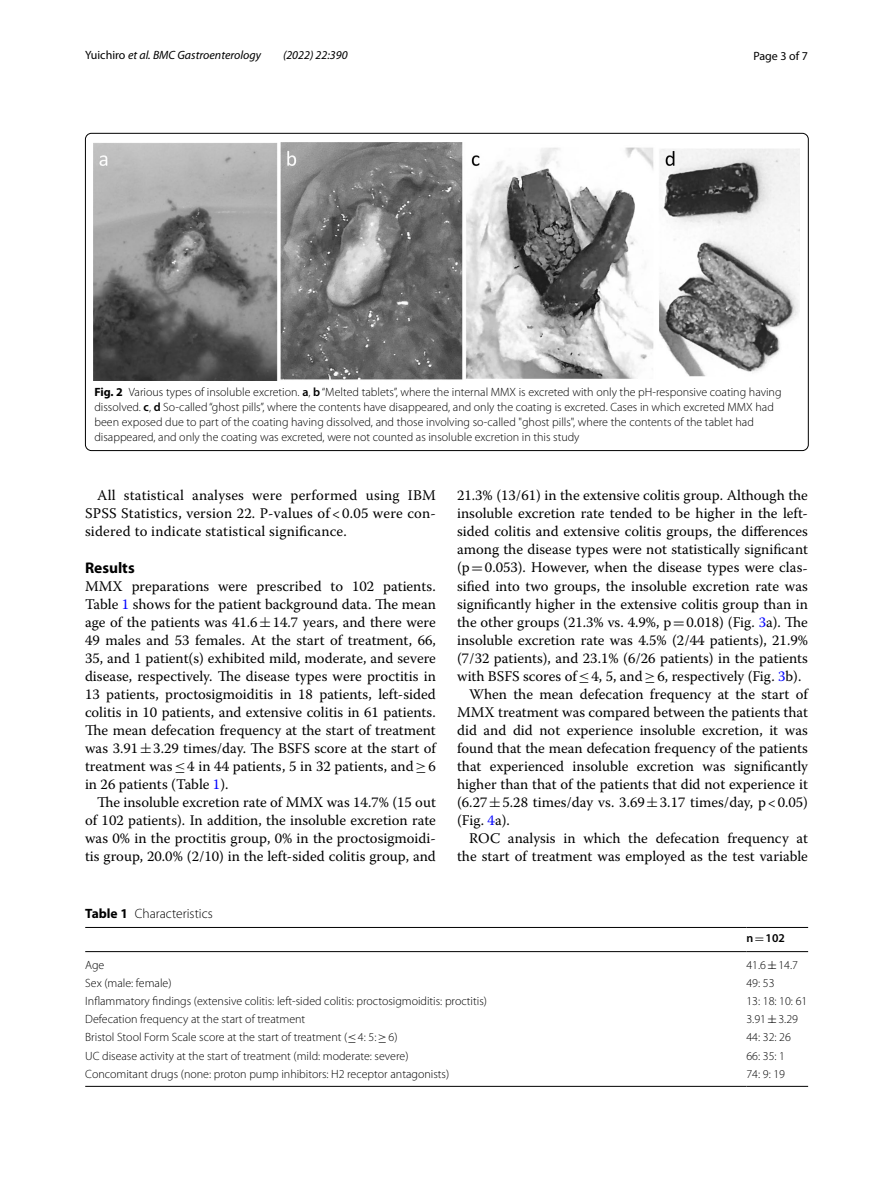
<style>
.page{position:relative;width:893px;height:1187px;background:#fff}
.page>*{position:absolute;margin:0;border:0;box-sizing:border-box;transform-origin:0 0}
.t1{font:700 15.45px "Myriad Pro";color:#000}
.t2{font:14.7px/18px "Warnock Pro";color:#000;text-align:justify}
.t3{font:300 13.5px "Myriad Pro";color:#000}
.t4{font:300 12px/15px "Myriad Pro";color:#000}
.t5{font:italic 12px "Myriad Pro";color:#000}
.t6{font:12px "Myriad Pro";color:#000}
.t7{font:600 12px "Myriad Pro";color:#000}
.s1{font-style:normal}
.s2{font-weight:700}
.s3{font-weight:600}
.s4{color:#00f}
.s5{font-family:"MTSY"}
.s6{font-family:"MTSY";font-weight:400}
</style>
<div class="page">
<img style="left:94px;top:142px;width:706px;height:238px">
<hr style="left:85px;top:927px;width:661px;height:1px;background:#000">
<hr style="left:85px;top:951px;width:661px;height:1px;background:#000">
<hr style="left:746px;top:927px;width:62px;height:1px;background:#000">
<hr style="left:746px;top:951px;width:62px;height:1px;background:#000">
<hr style="left:85px;top:1085px;width:661px;height:1px;background:#000">
<hr style="left:746px;top:1085px;width:62px;height:1px;background:#000">
<p class="t5" style="left:85px;top:48px;width:178px"><span class="s1">Yuichiro</span> et al. BMC Gastroenterology</p>
<p class="t5" style="left:283px;top:48px;width:66px">(2022) 22:390</p>
<p class="t6" style="left:753px;top:48px;width:56px">Page 3 of 7</p>
<p class="t4" style="left:94px;top:384px;width:689px"><span class="s2">Fig. 2</span> Various types of insoluble excretion. <span class="s3">a</span>, <span class="s3">b</span> “Melted tablets”, where the internal MMX is excreted with only the pH-responsive coating having dissolved. <span class="s3">c</span>, <span class="s3">d</span> So-called “ghost pills”, where the contents have disappeared, and only the coating is excreted. Cases in which excreted MMX had been exposed due to part of the coating having dissolved, and those involving so-called "ghost pills", where the contents of the tablet had disappeared, and only the coating was excreted, were not counted as insoluble excretion in this study</p>
<p class="t2" style="left:85px;top:486px;width:352px;text-indent:12px">All statistical analyses were performed using IBM SPSS Statistics, version 22. P-values of &lt; 0.05 were con&shy;sidered to indicate statistical significance.</p>
<p class="t1" style="left:85px;top:557px;width:51px">Results</p>
<p class="t2" style="left:85px;top:576px;width:352px">MMX preparations were prescribed to 102 patients.<br>Table <span class="s4">1</span> shows for the patient background data. The mean age of the patients was 41.6<span class="s5">±</span>14.7 years, and there were 49 males and 53 females. At the start of treatment, 66, 35, and 1 patient(s) exhibited mild, moderate, and severe disease, respectively. The disease types were proctitis in 13 patients, proctosigmoiditis in 18 patients, left-sided colitis in 10 patients, and extensive colitis in 61 patients.<br>The mean defecation frequency at the start of treatment was 3.91<span class="s5">±</span>3.29 times/day. The BSFS score at the start of treatment was<span class="s5">≤</span>4 in 44 patients, 5 in 32 patients, and<span class="s5">≥</span>6 in 26 patients (Table <span class="s4">1</span>).</p>
<p class="t2" style="left:85px;top:792px;width:352px;text-indent:12px">The insoluble excretion rate of MMX was 14.7% (15 out of 102 patients). In addition, the insoluble excretion rate was 0% in the proctitis group, 0% in the proctosigmoidi&shy;tis group, 20.0% (2/10) in the left-sided colitis group, and</p>
<p class="t3" style="left:85px;top:905px;width:129px"><span class="s2">Table 1</span> Characteristics</p>
<p class="t2" style="left:457px;top:486px;width:352px">21.3% (13/61) in the extensive colitis group. Although the</p>
<p class="t2" style="left:457px;top:504px;width:352px">insoluble excretion rate tended to be higher in the left-</p>
<p class="t2" style="left:457px;top:522px;width:352px">sided colitis and extensive colitis groups, the differences</p>
<p class="t2" style="left:457px;top:540px;width:352px">among the disease types were not statistically significant</p>
<p class="t2" style="left:457px;top:558px;width:352px">(p<span class="s5">=</span>0.053). However, when the disease types were clas-</p>
<p class="t2" style="left:457px;top:576px;width:352px">sified into two groups, the insoluble excretion rate was</p>
<p class="t2" style="left:457px;top:594px;width:352px">significantly higher in the extensive colitis group than in</p>
<p class="t2" style="left:457px;top:612px;width:352px">the other groups (21.3% vs. 4.9%, p<span class="s5">=</span>0.018) (Fig. <span class="s4">3</span>a). The</p>
<p class="t2" style="left:457px;top:630px;width:352px">insoluble excretion rate was 4.5% (2/44 patients), 21.9%</p>
<p class="t2" style="left:457px;top:648px;width:352px">(7/32 patients), and 23.1% (6/26 patients) in the patients</p>
<p class="t2" style="left:457px;top:666px;width:346px">with BSFS scores of<span class="s5">≤</span>4, 5, and<span class="s5">≥</span>6, respectively (Fig. <span class="s4">3</span>b).</p>
<p class="t2" style="left:469px;top:684px;width:340px">When the mean defecation frequency at the start of</p>
<p class="t2" style="left:457px;top:702px;width:352px">MMX treatment was compared between the patients that</p>
<p class="t2" style="left:457px;top:720px;width:352px">did and did not experience insoluble excretion, it was</p>
<p class="t2" style="left:457px;top:738px;width:352px">found that the mean defecation frequency of the patients</p>
<p class="t2" style="left:457px;top:756px;width:352px">that experienced insoluble excretion was significantly</p>
<p class="t2" style="left:457px;top:774px;width:352px">higher than that of the patients that did not experience it</p>
<p class="t2" style="left:457px;top:792px;width:352px">(6.27<span class="s5">±</span>5.28 times/day vs. 3.69<span class="s5">±</span>3.17 times/day, p&lt;0.05)</p>
<p class="t2" style="left:457px;top:810px;width:54px">(Fig. <span class="s4">4</span>a).</p>
<p class="t2" style="left:469px;top:828px;width:340px">ROC analysis in which the defecation frequency at</p>
<p class="t2" style="left:457px;top:846px;width:352px">the start of treatment was employed as the test variable</p>
<p class="t7" style="left:746px;top:930px;width:40px">n<span class="s6">=</span>102</p>
<p class="t4" style="left:85px;top:957px;width:21px">Age</p>
<p class="t4" style="left:746px;top:957px;width:53px">41.6<span class="s6">±</span>14.7</p>
<p class="t4" style="left:85px;top:975px;width:88px">Sex (male: female)</p>
<p class="t4" style="left:746px;top:975px;width:30px">49: 53</p>
<p class="t4" style="left:85px;top:993px;width:403px">Inflammatory findings (extensive colitis: left-sided colitis: proctosigmoiditis: proctitis)</p>
<p class="t4" style="left:746px;top:993px;width:62px">13: 18: 10: 61</p>
<p class="t4" style="left:85px;top:1011px;width:222px">Defecation frequency at the start of treatment</p>
<p class="t4" style="left:746px;top:1011px;width:53px">3.91<span class="s6">±</span>3.29</p>
<p class="t4" style="left:85px;top:1029px;width:314px">Bristol Stool Form Scale score at the start of treatment (<span class="s6">≤</span>4: 5:<span class="s6">≥</span>6)</p>
<p class="t4" style="left:746px;top:1029px;width:46px">44: 32: 26</p>
<p class="t4" style="left:85px;top:1048px;width:325px">UC disease activity at the start of treatment (mild: moderate: severe)</p>
<p class="t4" style="left:746px;top:1048px;width:40px">66: 35: 1</p>
<p class="t4" style="left:85px;top:1066px;width:365px">Concomitant drugs (none: proton pump inhibitors: H2 receptor antagonists)</p>
<p class="t4" style="left:746px;top:1066px;width:40px">74: 9: 19</p>
</div>
